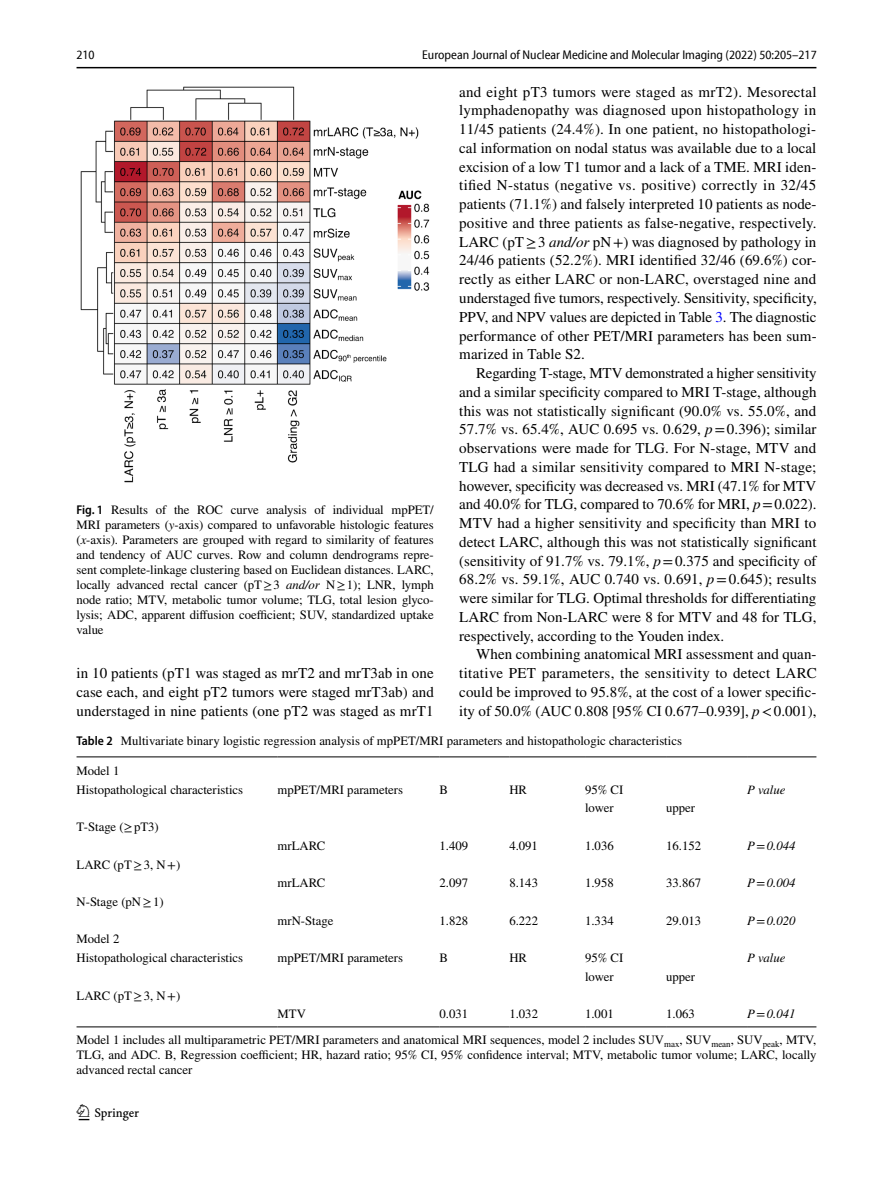
<style>
.page{position:relative;width:893px;height:1187px;background:#fff}
.page>*{position:absolute;margin:0;border:0;box-sizing:border-box;transform-origin:0 0}
.t1{font:22.5px "Springnew Regular 2";color:#000}
.t2{font:15px/18.8px "STIX";letter-spacing:.005em;color:#000;text-align:justify}
.t3{font:12.75px/15px "STIX";color:#000;text-align:justify}
.t4{font:semi-condensed 12.75px "Myriad Pro Unic";color:#000}
.t5{font:italic 12.75px "STIX";color:#000}
.s1{font-family:"Myriad Pro";font-weight:600;font-stretch:semi-condensed}
.s2{font-style:italic}
.s3{color:#00f}
.s4{font-style:normal}
</style>
<div class="page">
<hr style="left:77px;top:67px;width:739px;height:1px;background:#000">
<img style="left:81px;top:87px;width:348px;height:395px">
<hr style="left:77px;top:756px;width:201px;height:1px;background:#000">
<hr style="left:278px;top:756px;width:162px;height:1px;background:#000">
<hr style="left:440px;top:756px;width:69px;height:1px;background:#000">
<hr style="left:509px;top:756px;width:76px;height:1px;background:#000">
<hr style="left:585px;top:756px;width:81px;height:1px;background:#000">
<hr style="left:666px;top:756px;width:81px;height:1px;background:#000">
<hr style="left:747px;top:756px;width:69px;height:1px;background:#000">
<hr style="left:77px;top:1026px;width:201px;height:1px;background:#000">
<hr style="left:278px;top:1026px;width:162px;height:1px;background:#000">
<hr style="left:440px;top:1026px;width:69px;height:1px;background:#000">
<hr style="left:509px;top:1026px;width:76px;height:1px;background:#000">
<hr style="left:585px;top:1026px;width:81px;height:1px;background:#000">
<hr style="left:666px;top:1026px;width:81px;height:1px;background:#000">
<hr style="left:747px;top:1026px;width:69px;height:1px;background:#000">
<p class="t4" style="left:77px;top:50px;width:20px">210</p>
<p class="t4" style="left:422px;top:50px;width:396px">European Journal of Nuclear Medicine and Molecular Imaging (2022) 50:205–217</p>
<p class="t3" style="left:77px;top:503px;width:359px"><span class="s1">Fig. 1</span> Results of the ROC curve analysis of individual mpPET/ MRI parameters (<span class="s2">y</span>-axis) compared to unfavorable histologic features (<span class="s2">x</span>-axis). Parameters are grouped with regard to similarity of features and tendency of AUC curves. Row and column dendrograms repre&shy;sent complete-linkage clustering based on Euclidean distances. LARC, locally advanced rectal cancer (pT≥3 <span class="s2">and/or</span> N≥1); LNR, lymph node ratio; MTV, metabolic tumor volume; TLG, total lesion glyco&shy;lysis; ADC, apparent diffusion coefficient; SUV, standardized uptake value</p>
<p class="t2" style="left:77px;top:665px;width:359px">in 10 patients (pT1 was staged as mrT2 and mrT3ab in one case each, and eight pT2 tumors were staged mrT3ab) and understaged in nine patients (one pT2 was staged as mrT1</p>
<p class="t2" style="left:459px;top:83px;width:359px">and eight pT3 tumors were staged as mrT2). Mesorectal lymphadenopathy was diagnosed upon histopathology in 11/45 patients (24.4%). In one patient, no histopathologi&shy;cal information on nodal status was available due to a local excision of a low T1 tumor and a lack of a TME. MRI iden&shy;tified N-status (negative vs. positive) correctly in 32/45 patients (71.1%) and falsely interpreted 10 patients as node&shy;positive and three patients as false-negative, respectively.<br>LARC (pT≥3 <span class="s2">and/or</span> pN+) was diagnosed by pathology in 24/46 patients (52.2%). MRI identified 32/46 (69.6%) cor&shy;rectly as either LARC or non-LARC, overstaged nine and understaged five tumors, respectively. Sensitivity, specificity, PPV, and NPV values are depicted in Table <span class="s3">3</span>. The diagnostic performance of other PET/MRI parameters has been sum&shy;marized in Table S2.</p>
<p class="t2" style="left:459px;top:364px;width:359px;text-indent:17px">Regarding T-stage, MTV demonstrated a higher sensitivity and a similar specificity compared to MRI T-stage, although this was not statistically significant (90.0% vs. 55.0%, and 57.7% vs. 65.4%, AUC 0.695 vs. 0.629, <span class="s2">p</span>=0.396); similar observations were made for TLG. For N-stage, MTV and TLG had a similar sensitivity compared to MRI N-stage; however, specificity was decreased vs. MRI (47.1% for MTV and 40.0% for TLG, compared to 70.6% for MRI, <span class="s2">p</span>=0.022).<br>MTV had a higher sensitivity and specificity than MRI to detect LARC, although this was not statistically significant (sensitivity of 91.7% vs. 79.1%, <span class="s2">p</span>=0.375 and specificity of 68.2% vs. 59.1%, AUC 0.740 vs. 0.691, <span class="s2">p</span>=0.645); results were similar for TLG. Optimal thresholds for differentiating LARC from Non-LARC were 8 for MTV and 48 for TLG, respectively, according to the Youden index.</p>
<p class="t2" style="left:459px;top:646px;width:359px;text-indent:17px">When combining anatomical MRI assessment and quan&shy;titative PET parameters, the sensitivity to detect LARC could be improved to 95.8%, at the cost of a lower specific&shy;ity of 50.0% (AUC 0.808 [95% CI 0.677–0.939], <span class="s2">p</span>&lt;0.001),</p>
<p class="t3" style="left:77px;top:734px;width:607px"><span class="s1">Table 2</span> Multivariate binary logistic regression analysis of mpPET/MRI parameters and histopathologic characteristics</p>
<p class="t3" style="left:77px;top:762px;width:168px;line-height:18.8px">Model 1<br>Histopathological characteristics</p>
<p class="t3" style="left:77px;top:820px;width:84px">T-Stage (≥pT3)</p>
<p class="t3" style="left:77px;top:857px;width:105px">LARC (pT≥3, N+)</p>
<p class="t3" style="left:77px;top:895px;width:89px">N-Stage (pN≥1)</p>
<p class="t3" style="left:77px;top:930px;width:168px;line-height:18.8px">Model 2<br>Histopathological characteristics</p>
<p class="t3" style="left:77px;top:988px;width:105px">LARC (pT≥3, N+)</p>
<p class="t3" style="left:278px;top:782px;width:127px">mpPET/MRI parameters</p>
<p class="t3" style="left:440px;top:782px;width:10px">B</p>
<p class="t3" style="left:509px;top:782px;width:19px">HR</p>
<p class="t3" style="left:585px;top:782px;width:40px">95% CI</p>
<p class="t5" style="left:747px;top:780px;width:40px">P value</p>
<p class="t3" style="left:585px;top:801px;width:30px">lower</p>
<p class="t3" style="left:666px;top:801px;width:31px">upper</p>
<p class="t3" style="left:278px;top:838px;width:49px">mrLARC</p>
<p class="t3" style="left:440px;top:838px;width:30px">1.409</p>
<p class="t3" style="left:509px;top:838px;width:30px">4.091</p>
<p class="t3" style="left:585px;top:838px;width:30px">1.036</p>
<p class="t3" style="left:666px;top:838px;width:37px">16.152</p>
<p class="t5" style="left:747px;top:836px;width:50px">P<span class="s4">=</span>0.044</p>
<p class="t3" style="left:278px;top:876px;width:49px">mrLARC</p>
<p class="t3" style="left:440px;top:876px;width:30px">2.097</p>
<p class="t3" style="left:509px;top:876px;width:30px">8.143</p>
<p class="t3" style="left:585px;top:876px;width:30px">1.958</p>
<p class="t3" style="left:666px;top:876px;width:37px">33.867</p>
<p class="t5" style="left:747px;top:874px;width:50px">P<span class="s4">=</span>0.004</p>
<p class="t3" style="left:278px;top:913px;width:57px">mrN-Stage</p>
<p class="t3" style="left:440px;top:913px;width:30px">1.828</p>
<p class="t3" style="left:509px;top:913px;width:30px">6.222</p>
<p class="t3" style="left:585px;top:913px;width:30px">1.334</p>
<p class="t3" style="left:666px;top:913px;width:37px">29.013</p>
<p class="t5" style="left:747px;top:911px;width:50px">P<span class="s4">=</span>0.020</p>
<p class="t3" style="left:278px;top:951px;width:127px">mpPET/MRI parameters</p>
<p class="t3" style="left:440px;top:951px;width:10px">B</p>
<p class="t3" style="left:509px;top:951px;width:19px">HR</p>
<p class="t3" style="left:585px;top:951px;width:40px">95% CI</p>
<p class="t5" style="left:747px;top:949px;width:40px">P value</p>
<p class="t3" style="left:585px;top:969px;width:30px">lower</p>
<p class="t3" style="left:666px;top:969px;width:31px">upper</p>
<p class="t3" style="left:278px;top:1007px;width:30px">MTV</p>
<p class="t3" style="left:440px;top:1007px;width:30px">0.031</p>
<p class="t3" style="left:509px;top:1007px;width:30px">1.032</p>
<p class="t3" style="left:585px;top:1007px;width:30px">1.001</p>
<p class="t3" style="left:666px;top:1007px;width:30px">1.063</p>
<p class="t5" style="left:747px;top:1005px;width:50px">P<span class="s4">=</span>0.041</p>
<p class="t3" style="left:77px;top:1033px;width:741px">Model 1 includes all multiparametric PET/MRI parameters and anatomical MRI sequences, model 2 includes SUV<sub>max</sub>, SUV<sub>mean</sub>, SUV<sub>peak</sub>, MTV, TLG, and ADC. B, Regression coefficient; HR, hazard ratio; 95% CI, 95% confidence interval; MTV, metabolic tumor volume; LARC, locally advanced rectal cancer</p>
<h1 class="t1" style="left:79px;top:1104px;width:62px">1 3</h1>
</div>
